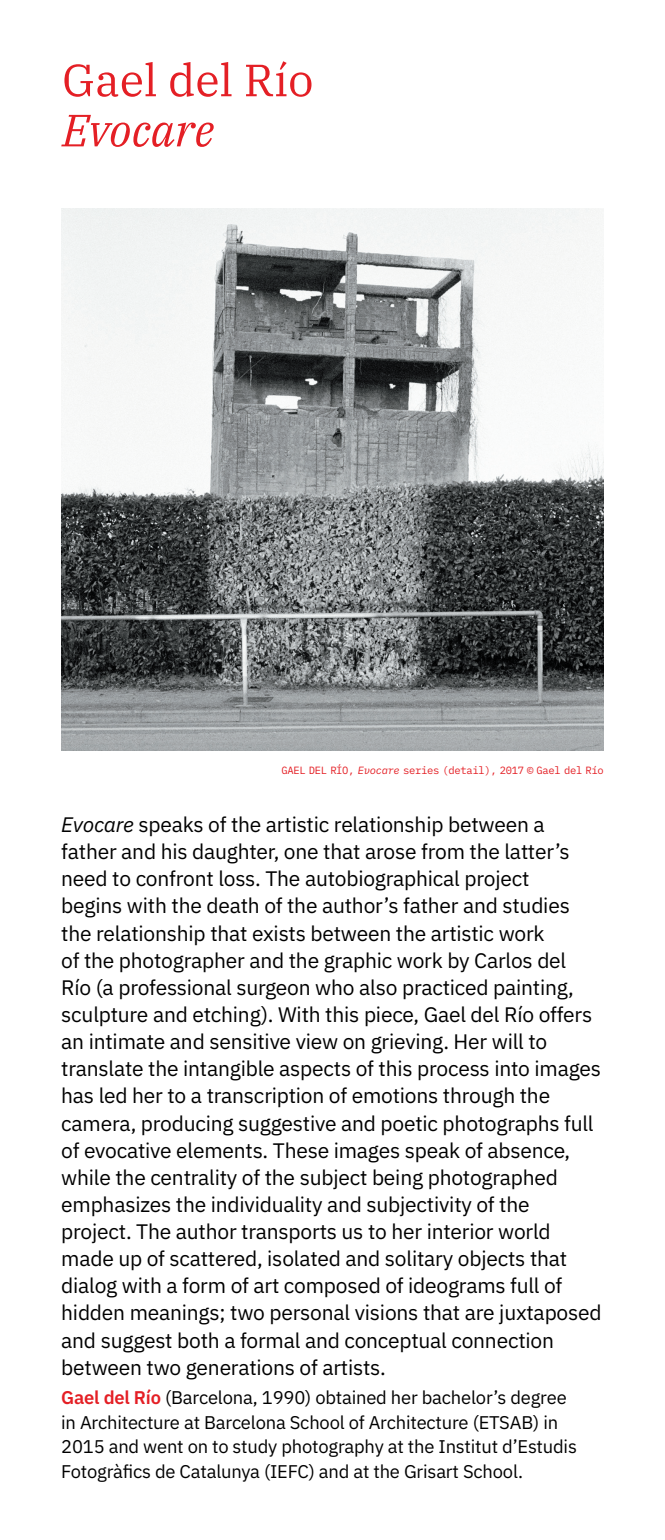
<style>
.page{position:relative;width:665px;height:1540px;background:#fff}
.page>*{position:absolute;margin:0;border:0;box-sizing:border-box;transform-origin:0 0}
.t1{font:21px/27.1px "IBM Plex Sans";letter-spacing:-.01em;color:#000}
.t2{font:18.38px/24.5px "IBM Plex Sans";letter-spacing:-.01em;color:#000}
.t3{font:10.5px "IBM Plex Mono";letter-spacing:-.03em;color:#e41f25}
.s1{font-style:italic}
.s2{font-weight:600;color:#e41f25}
</style>
<div class="page">
<svg style="left:61px;top:115px;width:153px;height:32px"></svg>
<svg style="left:64px;top:61px;width:248px;height:36px"></svg>
<img style="left:61px;top:208px;width:543px;height:543px">
<p class="t3" style="left:282px;top:762px;width:324px">GAEL DEL RÍO, <span class="s1">Evocare</span> series (detail), 2017 © Gael del Río</p>
<p class="t1" style="left:61px;top:809px;width:542px"><span class="s1">Evocare</span> speaks of the artistic relationship between a father and his daughter, one that arose from the latter’s need to confront loss. The autobiographical project<br>begins with the death of the author’s father and studies the relationship that exists between the artistic work<br>of the photographer and the graphic work by Carlos del<br>Río (a professional surgeon who also practiced painting, sculpture and etching). With this piece, Gael del Río offers an intimate and sensitive view on grieving. Her will to translate the intangible aspects of this process into images has led her to a transcription of emotions through the camera, producing suggestive and poetic photographs full of evocative elements. These images speak of absence, while the centrality of the subject being photographed emphasizes the individuality and subjectivity of the project. The author transports us to her interior world made up of scattered, isolated and solitary objects that dialog with a form of art composed of ideograms full of hidden meanings; two personal visions that are juxtaposed and suggest both a formal and conceptual connection between two generations of artists.</p>
<p class="t2" style="left:61px;top:1384px;width:517px"><span class="s2">Gael del Río</span> (Barcelona, 1990) obtained her bachelor’s degree in Architecture at Barcelona School of Architecture (ETSAB) in 2015 and went on to study photography at the Institut d’Estudis Fotogràfics de Catalunya (IEFC) and at the Grisart School.</p>
</div>
